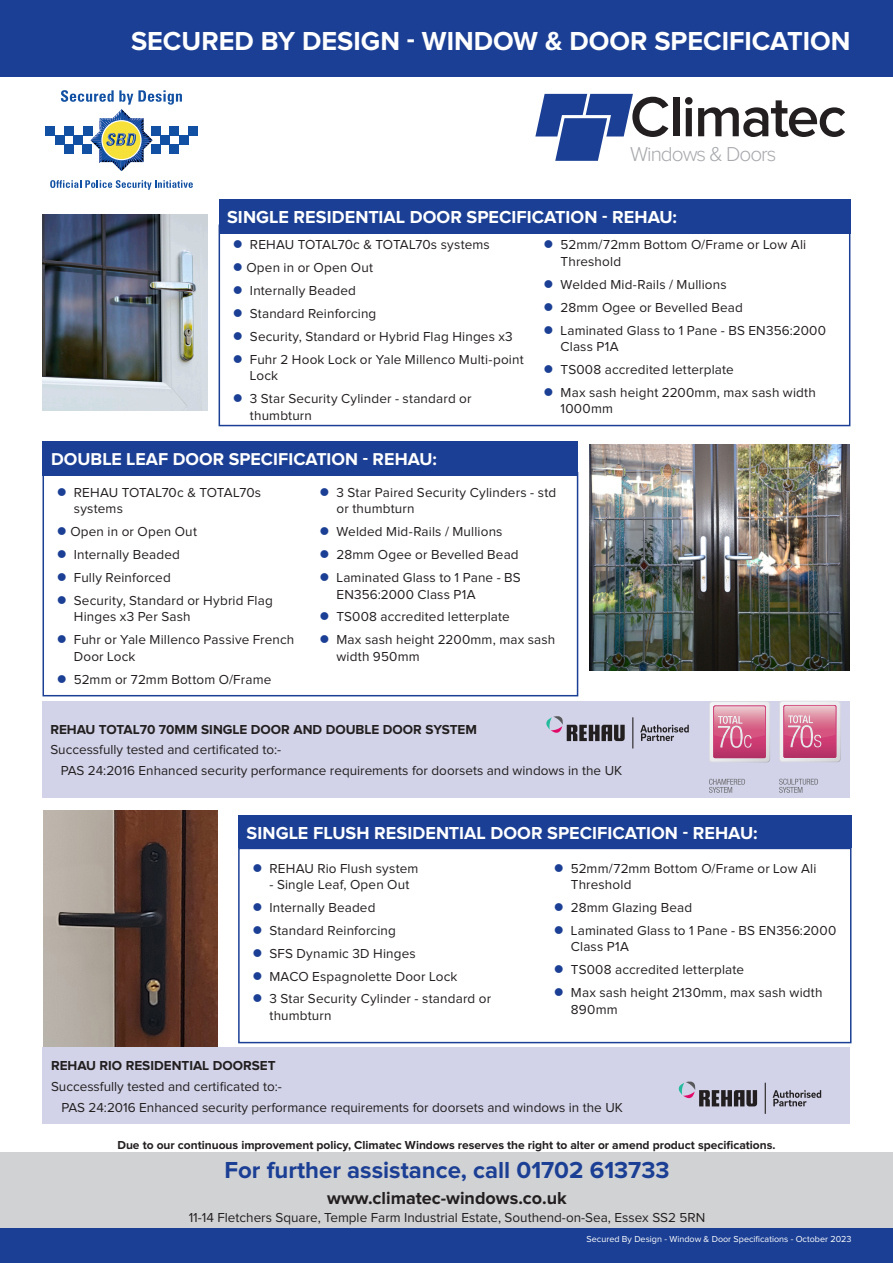
<style>
.page{position:relative;width:893px;height:1263px;background:#fff}
.page>*{position:absolute;margin:0;border:0;box-sizing:border-box;transform-origin:0 0}
.t1{font:600 58.35px "Proxima Nova";letter-spacing:-.03em;color:#231f20}
.t2{font:700 27px "Proxima Nova";color:#fff}
.t3{font:700 24px "Proxima Nova";color:#1b3f94}
.t4{font:300 20.85px "Proxima Nova";letter-spacing:-.05em;color:#a8a9ad}
.t5{font:700 18px "Proxima Nova";letter-spacing:.005em;color:#fff}
.t6{font:700 18px "Proxima Nova";color:#231f20}
.t7{font:700 17.85px "Proxima Nova";letter-spacing:.005em;color:#fff}
.t8{font:13.5px/16.5px "Proxima Nova";letter-spacing:.01em;color:#231f20}
.t9{font:700 13.5px "Proxima Nova";color:#231f20}
.t10{font:700 12px "Proxima Nova";color:#231f20}
.t11{font:9px "Proxima Nova";color:#fff}
.s1{color:#1b3f94}
</style>
<div class="page">
<img style="left:43px;top:215px;width:165px;height:195px">
<img style="left:43px;top:810px;width:175px;height:237px">
<div style="left:219px;top:225px;width:631px;height:201px;border:2px solid #1b3f94"></div>
<div style="left:238px;top:848px;width:613px;height:195px;border:2px solid #1b3f94"></div>
<div style="left:43px;top:472px;width:535px;height:224px;border:2px solid #1b3f94"></div>
<div style="left:42px;top:701px;width:808px;height:96px;background:#d2d3e8"></div>
<div style="left:43px;top:1047px;width:807px;height:77px;background:#d2d3e8"></div>
<div style="left:219px;top:199px;width:631px;height:34px;background:#1b3f94"></div>
<div style="left:238px;top:815px;width:613px;height:33px;background:#1b3f94"></div>
<div style="left:43px;top:441px;width:535px;height:34px;background:#1b3f94"></div>
<svg style="left:50px;top:180px;width:143px;height:10px"></svg>
<div style="left:46px;top:126px;width:9px;height:10px;background:#1150a2"></div>
<div style="left:55px;top:135px;width:9px;height:10px;background:#1150a2"></div>
<div style="left:188px;top:126px;width:10px;height:10px;background:#1150a2"></div>
<div style="left:179px;top:135px;width:9px;height:10px;background:#1150a2"></div>
<svg style="left:61px;top:90px;width:121px;height:81px"></svg>
<div style="left:0;top:1152px;width:893px;height:77px;background:#d1d2d4"></div>
<div style="left:0;top:1229px;width:893px;height:34px;background:#1b3f94"></div>
<svg style="left:535px;top:94px;width:98px;height:67px"></svg>
<div style="left:0;top:0;width:893px;height:77px;background:#1b3f94"></div>
<img style="left:589px;top:444px;width:261px;height:226px">
<svg style="left:709px;top:779px;width:36px;height:14px"></svg>
<svg style="left:709px;top:702px;width:61px;height:60px;background:#d78aa6"></svg>
<svg style="left:779px;top:779px;width:39px;height:14px"></svg>
<svg style="left:780px;top:701px;width:61px;height:61px;background:#d78aa6"></svg>
<svg style="left:546px;top:716px;width:79px;height:25px"></svg>
<svg style="left:640px;top:725px;width:49px;height:16px"></svg>
<hr style="left:632px;top:717px;width:1px;height:31px;background:#231f20">
<svg style="left:678px;top:1081px;width:79px;height:25px"></svg>
<svg style="left:773px;top:1090px;width:48px;height:16px"></svg>
<hr style="left:765px;top:1083px;width:1px;height:31px;background:#231f20">
<p class="t2" style="left:131px;top:25px;width:721px">SECURED BY DESIGN - WINDOW &amp; DOOR SPECIFICATION</p>
<p class="t1" style="left:630px;top:83px;width:218px">Climatec</p>
<p class="t4" style="left:630px;top:142px;width:148px">Windows &amp; Doors</p>
<p class="t5" style="left:227px;top:207px;width:451px">SINGLE RESIDENTIAL DOOR SPECIFICATION - REHAU:</p>
<p class="t8" style="left:233px;top:237px;width:258px"><span class="s1">●</span> REHAU TOTAL70c &amp; TOTAL70s systems</p>
<p class="t8" style="left:233px;top:260px;width:142px"><span class="s1">●</span> Open in or Open Out</p>
<p class="t8" style="left:233px;top:283px;width:125px"><span class="s1">●</span> Internally Beaded</p>
<p class="t8" style="left:233px;top:306px;width:145px"><span class="s1">●</span> Standard Reinforcing</p>
<p class="t8" style="left:233px;top:329px;width:281px"><span class="s1">●</span> Security, Standard or Hybrid Flag Hinges x3</p>
<p class="t8" style="left:250px;top:352px;width:275px;text-indent:-17px"><span class="s1">●</span> Fuhr 2 Hook Lock or Yale Millenco Multi-point<br>Lock</p>
<p class="t8" style="left:250px;top:391px;width:223px;text-indent:-17px"><span class="s1">●</span> 3 Star Security Cylinder - standard or thumbturn</p>
<p class="t7" style="left:51px;top:449px;width:387px">DOUBLE LEAF DOOR SPECIFICATION - REHAU:</p>
<p class="t8" style="left:561px;top:237px;width:247px;text-indent:-17px"><span class="s1">●</span> 52mm/72mm Bottom O/Frame or Low Ali<br>Threshold</p>
<p class="t8" style="left:543px;top:277px;width:185px"><span class="s1">●</span> Welded Mid-Rails / Mullions</p>
<p class="t8" style="left:543px;top:300px;width:201px"><span class="s1">●</span> 28mm Ogee or Bevelled Bead</p>
<p class="t8" style="left:561px;top:322px;width:267px;text-indent:-17px"><span class="s1">●</span> Laminated Glass to 1 Pane - BS EN356:2000<br>Class P1A</p>
<p class="t8" style="left:543px;top:362px;width:192px"><span class="s1">●</span> TS008 accredited letterplate</p>
<p class="t8" style="left:561px;top:385px;width:257px;text-indent:-17px"><span class="s1">●</span> Max sash height 2200mm, max sash width<br>1000mm</p>
<p class="t8" style="left:74px;top:485px;width:189px;text-indent:-17px"><span class="s1">●</span> REHAU TOTAL70c &amp; TOTAL70s systems</p>
<p class="t8" style="left:57px;top:524px;width:142px"><span class="s1">●</span> Open in or Open Out</p>
<p class="t8" style="left:57px;top:547px;width:125px"><span class="s1">●</span> Internally Beaded</p>
<p class="t8" style="left:57px;top:570px;width:116px"><span class="s1">●</span> Fully Reinforced</p>
<p class="t8" style="left:74px;top:593px;width:200px;text-indent:-17px"><span class="s1">●</span> Security, Standard or Hybrid Flag<br>Hinges x3 Per Sash</p>
<p class="t8" style="left:74px;top:632px;width:222px;text-indent:-17px"><span class="s1">●</span> Fuhr or Yale Millenco Passive French<br>Door Lock</p>
<p class="t8" style="left:57px;top:671px;width:216px"><span class="s1">●</span> 52mm or 72mm Bottom O/Frame</p>
<p class="t8" style="left:336px;top:485px;width:221px;text-indent:-17px"><span class="s1">●</span> 3 Star Paired Security Cylinders - std or thumbturn</p>
<p class="t8" style="left:319px;top:524px;width:185px"><span class="s1">●</span> Welded Mid-Rails / Mullions</p>
<p class="t8" style="left:319px;top:547px;width:201px"><span class="s1">●</span> 28mm Ogee or Bevelled Bead</p>
<p class="t8" style="left:336px;top:570px;width:186px;text-indent:-17px"><span class="s1">●</span> Laminated Glass to 1 Pane - BS<br>EN356:2000 Class P1A</p>
<p class="t8" style="left:319px;top:609px;width:192px"><span class="s1">●</span> TS008 accredited letterplate</p>
<p class="t8" style="left:336px;top:632px;width:220px;text-indent:-17px"><span class="s1">●</span> Max sash height 2200mm, max sash width 950mm</p>
<p class="t9" style="left:50px;top:721px;width:428px">REHAU TOTAL70 70MM SINGLE DOOR AND DOUBLE DOOR SYSTEM</p>
<p class="t8" style="left:50px;top:742px;width:232px">Successfully tested and certificated to:-</p>
<p class="t8" style="left:61px;top:763px;width:563px">PAS 24:2016 Enhanced security performance requirements for doorsets and windows in the UK</p>
<p class="t5" style="left:247px;top:822px;width:513px">SINGLE FLUSH RESIDENTIAL DOOR SPECIFICATION - REHAU:</p>
<p class="t8" style="left:252px;top:860px;width:168px"><span class="s1">●</span> REHAU Rio Flush system</p>
<p class="t8" style="left:269px;top:877px;width:142px">- Single Leaf, Open Out</p>
<p class="t8" style="left:252px;top:900px;width:125px"><span class="s1">●</span> Internally Beaded</p>
<p class="t8" style="left:252px;top:923px;width:145px"><span class="s1">●</span> Standard Reinforcing</p>
<p class="t8" style="left:252px;top:945px;width:165px"><span class="s1">●</span> SFS Dynamic 3D Hinges</p>
<p class="t8" style="left:252px;top:968px;width:207px"><span class="s1">●</span> MACO Espagnolette Door Lock</p>
<p class="t8" style="left:269px;top:991px;width:223px;text-indent:-17px"><span class="s1">●</span> 3 Star Security Cylinder - standard or thumbturn</p>
<p class="t8" style="left:571px;top:860px;width:247px;text-indent:-17px"><span class="s1">●</span> 52mm/72mm Bottom O/Frame or Low Ali<br>Threshold</p>
<p class="t8" style="left:554px;top:900px;width:140px"><span class="s1">●</span> 28mm Glazing Bead</p>
<p class="t8" style="left:571px;top:923px;width:267px;text-indent:-17px"><span class="s1">●</span> Laminated Glass to 1 Pane - BS EN356:2000<br>Class P1A</p>
<p class="t8" style="left:554px;top:962px;width:192px"><span class="s1">●</span> TS008 accredited letterplate</p>
<p class="t8" style="left:571px;top:985px;width:253px;text-indent:-17px"><span class="s1">●</span> Max sash height 2130mm, max sash width<br>890mm</p>
<p class="t9" style="left:51px;top:1058px;width:226px">REHAU RIO RESIDENTIAL DOORSET</p>
<p class="t8" style="left:51px;top:1078px;width:232px">Successfully tested and certificated to:-</p>
<p class="t8" style="left:62px;top:1099px;width:563px">PAS 24:2016 Enhanced security performance requirements for doorsets and windows in the UK</p>
<p class="t10" style="left:117px;top:1138px;width:660px">Due to our continuous improvement policy, Climatec Windows reserves the right to alter or amend product specifications.</p>
<p class="t3" style="left:224px;top:1156px;width:447px">For further assistance, call 01702 613733</p>
<p class="t6" style="left:327px;top:1187px;width:241px">www.climatec-windows.co.uk</p>
<p class="t8" style="left:189px;top:1210px;width:518px">11-14 Fletchers Square, Temple Farm Industrial Estate, Southend-on-Sea, Essex SS2 5RN</p>
<p class="t11" style="left:587px;top:1234px;width:266px">Secured By Design - Window &amp; Door Specifications - October 2023</p>
</div>
